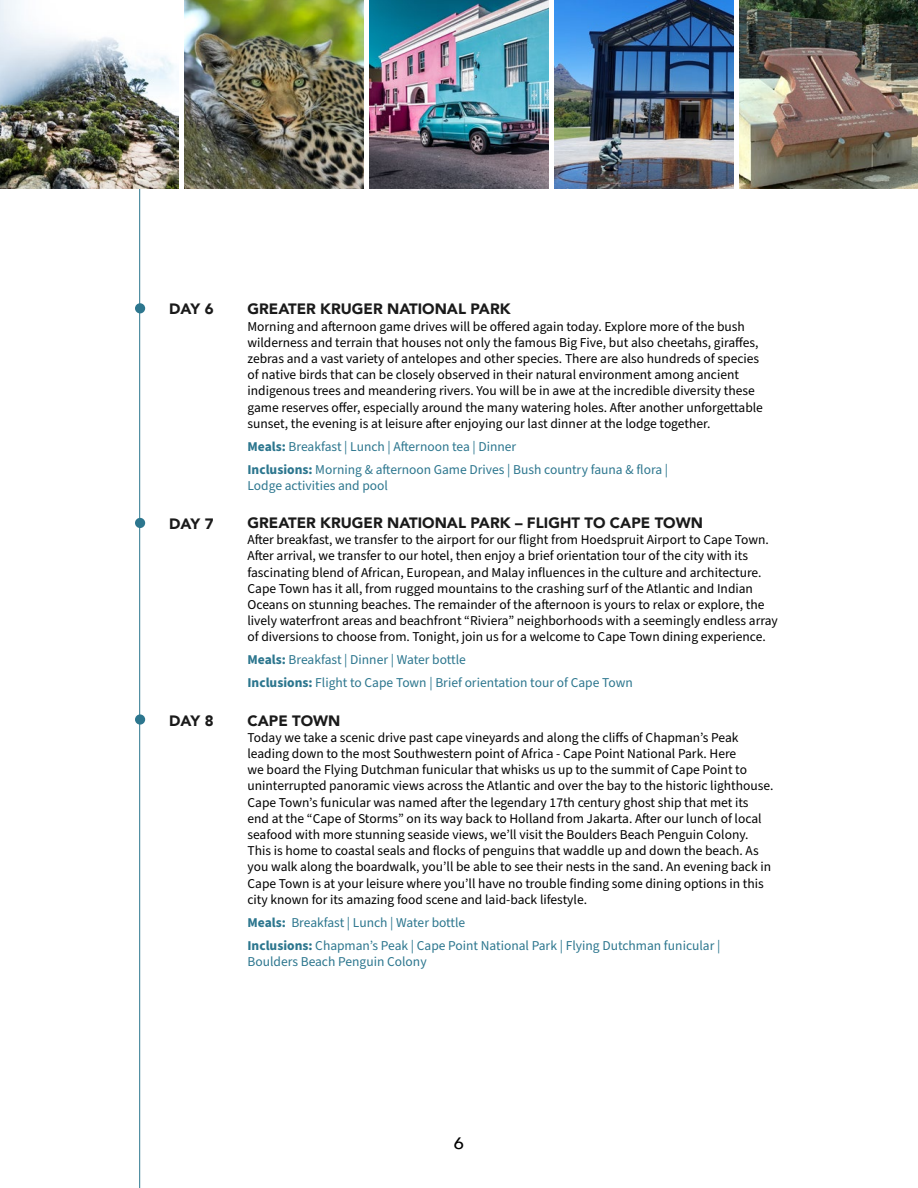
<style>
.page{position:relative;width:918px;height:1188px;background:#fff}
.page>*{position:absolute;margin:0;border:0;box-sizing:border-box;transform-origin:0 0}
.t1{font:500 16.5px "Avenir";color:#000101;scale:1.1 1}
.t2{font:900 15px "Avenir";color:#1a1a1a}
.t3{font:13.5px/16.2px "Source Sans Pro";color:#000}
.t4{font:13.5px/23px "Source Sans Pro";color:#2c768e}
.s1{font-weight:700}
</style>
<div class="page">
<hr style="left:139px;top:0;width:1px;height:1188px;background:#2c768e">
<div style="left:135px;top:714px;width:10px;height:11px;background:#2c768e;border-radius:50%"></div>
<div style="left:135px;top:303px;width:10px;height:10px;background:#2c768e;border-radius:50%"></div>
<div style="left:135px;top:518px;width:10px;height:10px;background:#2c768e;border-radius:50%"></div>
<img style="left:740px;top:0;width:178px;height:189px">
<img style="left:555px;top:0;width:178px;height:189px">
<img style="left:185px;top:0;width:178px;height:189px">
<img style="left:370px;top:0;width:178px;height:189px">
<img style="left:0;top:0;width:178px;height:189px">
<p class="t2" style="left:169px;top:296px;width:46px">DAY 6</p>
<p class="t2" style="left:169px;top:511px;width:46px">DAY 7</p>
<p class="t2" style="left:169px;top:707px;width:46px">DAY 8</p>
<p class="t2" style="left:248px;top:296px;width:265px">GREATER KRUGER NATIONAL PARK</p>
<p class="t3" style="left:248px;top:318px;width:517px">Morning and afternoon game drives will be offered again today. Explore more of the bush wilderness and terrain that houses not only the famous Big Five, but also cheetahs, giraffes, zebras and a vast variety of antelopes and other species. There are also hundreds of species of native birds that can be closely observed in their natural environment among ancient indigenous trees and meandering rivers. You will be in awe at the incredible diversity these game reserves offer, especially around the many watering holes. After another unforgettable sunset, the evening is at leisure after enjoying our last dinner at the lodge together.</p>
<p class="t4" style="left:248px;top:435px;width:422px"><span class="s1">Meals:</span> Breakfast | Lunch | Afternoon tea | Dinner<br><span class="s1">Inclusions:</span> Morning &amp; afternoon Game Drives | Bush country fauna &amp; flora |</p>
<p class="t4" style="left:248px;top:474px;width:142px">Lodge activities and pool</p>
<p class="t2" style="left:248px;top:510px;width:457px">GREATER KRUGER NATIONAL PARK – FLIGHT TO CAPE TOWN</p>
<p class="t3" style="left:248px;top:532px;width:532px">After breakfast, we transfer to the airport for our flight from Hoedspruit Airport to Cape Town.<br>After arrival, we transfer to our hotel, then enjoy a brief orientation tour of the city with its fascinating blend of African, European, and Malay influences in the culture and architecture.<br>Cape Town has it all, from rugged mountains to the crashing surf of the Atlantic and Indian Oceans on stunning beaches. The remainder of the afternoon is yours to relax or explore, the lively waterfront areas and beachfront “Riviera” neighborhoods with a seemingly endless array of diversions to choose from. Tonight, join us for a welcome to Cape Town dining experience.</p>
<p class="t4" style="left:248px;top:649px;width:387px"><span class="s1">Meals:</span> Breakfast | Dinner | Water bottle<br><span class="s1">Inclusions:</span> Flight to Cape Town | Brief orientation tour of Cape Town</p>
<p class="t2" style="left:248px;top:708px;width:95px">CAPE TOWN</p>
<p class="t3" style="left:248px;top:730px;width:527px">Today we take a scenic drive past cape vineyards and along the cliffs of Chapman’s Peak leading down to the most Southwestern point of Africa - Cape Point National Park. Here<br>we board the Flying Dutchman funicular that whisks us up to the summit of Cape Point to uninterrupted panoramic views across the Atlantic and over the bay to the historic lighthouse.<br>Cape Town’s funicular was named after the legendary 17th century ghost ship that met its end at the “Cape of Storms” on its way back to Holland from Jakarta. After our lunch of local seafood with more stunning seaside views, we’ll visit the Boulders Beach Penguin Colony.<br>This is home to coastal seals and flocks of penguins that waddle up and down the beach. As you walk along the boardwalk, you’ll be able to see their nests in the sand. An evening back in Cape Town is at your leisure where you’ll have no trouble finding some dining options in this city known for its amazing food scene and laid-back lifestyle.</p>
<p class="t4" style="left:248px;top:911px;width:474px"><span class="s1">Meals:</span> Breakfast | Lunch | Water bottle<br><span class="s1">Inclusions:</span> Chapman’s Peak | Cape Point National Park | Flying Dutchman funicular |</p>
<p class="t4" style="left:248px;top:950px;width:181px">Boulders Beach Penguin Colony</p>
<p class="t1" style="left:454px;top:1129px;width:11px">6</p>
</div>
